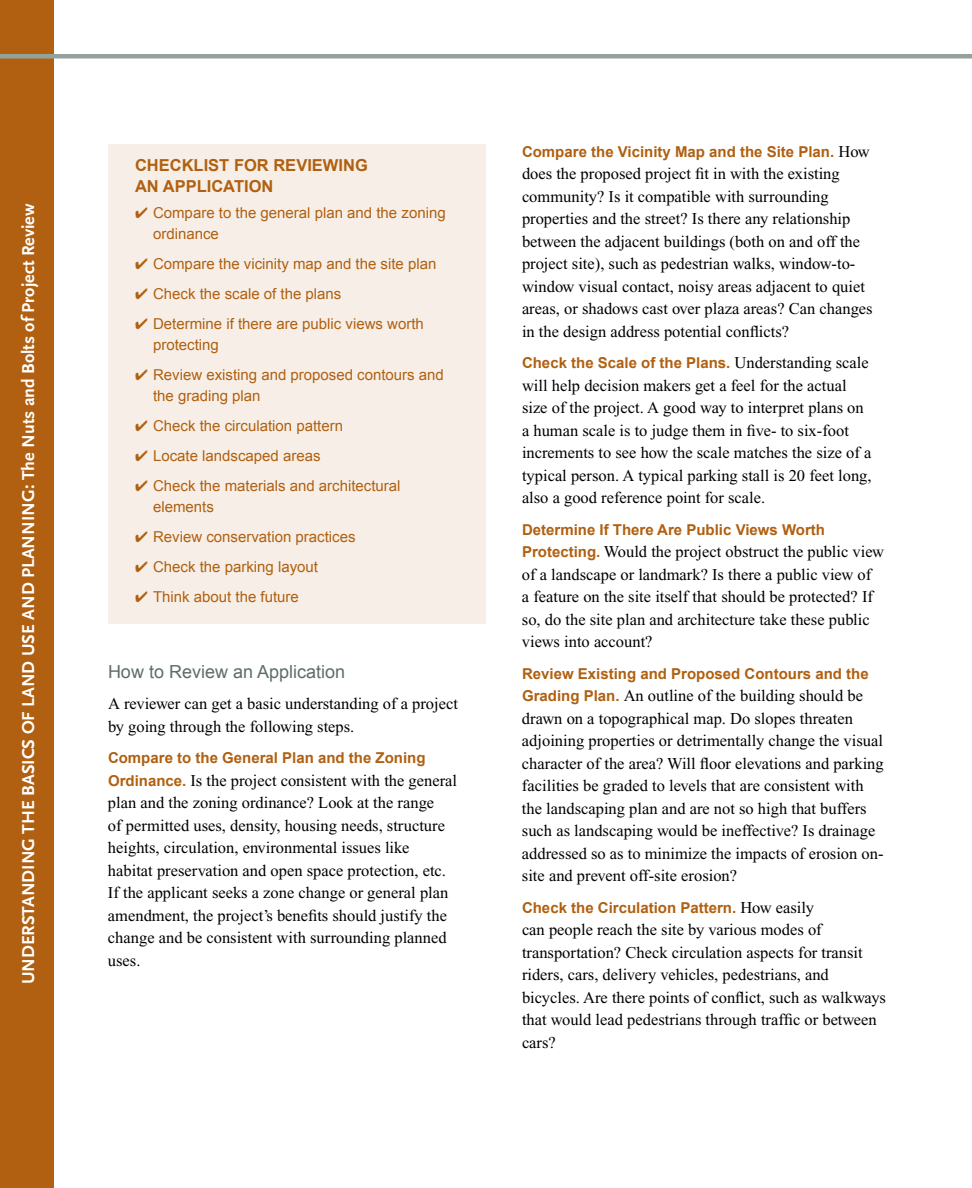
<style>
.page{position:relative;width:972px;height:1188px;background:#fff}
.page>*{position:absolute;margin:0;border:0;box-sizing:border-box;transform-origin:0 0}
.t1{font:700 18px "Scala Sans";color:#fff}
.t2{font:18px "Arial";color:#5e6e66}
.t3{font:16.5px/22.5px "Times New Roman";color:#000}
.t4{font:700 16.5px "Arial";color:#b06010}
.t5{font:15px/21px "Arial";color:#b06010}
.t6{font:700 15px "Arial";color:#b06010}
.s1{font-family:"Arial";font-weight:700;font-size:15px;color:#b06010}
.s2{font-family:"Times New Roman";font-weight:400;font-size:16.5px;color:#000}
</style>
<div class="page">
<div style="left:0;top:0;width:54px;height:1188px;background:#b06010"></div>
<hr style="left:0;top:54px;width:972px;height:4px;background:#94a29b">
<div style="left:108px;top:144px;width:378px;height:480px;background:#f7efe7"></div>
<p class="t1" style="left:19px;top:984px;width:782px;rotate:-90deg">Understanding the Basics of Land Use and Planning: The N uts and Bolts of Project Review</p>
<p class="t4" style="left:135px;top:155px;width:78px">Checklist</p>
<p class="t4" style="left:234px;top:155px;width:62px">for Reviewi</p>
<p class="t4" style="left:343px;top:155px;width:23px">ng</p>
<p class="t4" style="left:135px;top:176px;width:82px">an App licatio</p>
<p class="t4" style="left:262px;top:176px;width:13px">n</p>
<p class="t5" style="left:153px;top:202px;width:294px;text-indent:-18px">✔ Compare to the general plan and the zoning ordinance</p>
<p class="t5" style="left:135px;top:253px;width:303px">✔ Compare the vicinity map and the site plan</p>
<p class="t5" style="left:135px;top:283px;width:208px">✔ Check the scale of the plans</p>
<p class="t5" style="left:153px;top:313px;width:272px;text-indent:-18px">✔ Determine if there are public views worth protecting</p>
<p class="t5" style="left:153px;top:364px;width:292px;text-indent:-18px">✔ Review existing and proposed contours and the grading plan</p>
<p class="t5" style="left:135px;top:415px;width:210px">✔ Check the circulation pattern</p>
<p class="t5" style="left:135px;top:445px;width:187px">✔ Locate landscaped areas</p>
<p class="t5" style="left:153px;top:475px;width:249px;text-indent:-18px">✔ Check the materials and architectural elements</p>
<p class="t5" style="left:135px;top:526px;width:222px">✔ Review conservation practices</p>
<p class="t5" style="left:135px;top:556px;width:185px">✔ Check the parking layout</p>
<p class="t5" style="left:135px;top:586px;width:165px">✔ Think about the future</p>
<p class="t2" style="left:108px;top:660px;width:239px">How to Review an Application</p>
<p class="t3" style="left:108px;top:693px;width:352px">A reviewer can get a basic understanding of a project by going through the following steps.</p>
<p class="t6" style="left:108px;top:748px;width:319px">Compare to the General Plan and the Zoning</p>
<p class="t3" style="left:108px;top:769px;width:351px"><span class="s1">Ordinance.</span> Is the project consistent with the general plan and the zoning ordinance? Look at the range<br>of permitted uses, density, housing needs, structure heights, circulation, environmental issues like habitat preservation and open space protection, etc.<br>If the applicant seeks a zone change or general plan amendment, the project’s benefits should justify the change and be consistent with surrounding planned uses.</p>
<p class="t6" style="left:522px;top:142px;width:349px">Compare the Vicinity Map and the Site Plan. <span class="s2">How</span></p>
<p class="t3" style="left:522px;top:163px;width:352px">does the proposed project fit in with the existing community? Is it compatible with surrounding properties and the street? Is there any relationship between the adjacent buildings (both on and off the project site), such as pedestrian walks, window-to&shy;window visual contact, noisy areas adjacent to quiet areas, or shadows cast over plaza areas? Can changes in the design address potential conflicts?</p>
<p class="t6" style="left:522px;top:353px;width:348px">Check the Scale of the Plans. <span class="s2">Understanding scale</span></p>
<p class="t3" style="left:522px;top:374px;width:351px">will help decision makers get a feel for the actual size of the project. A good way to interpret plans on a human scale is to judge them in five- to six-foot increments to see how the scale matches the size of a typical person. A typical parking stall is 20 feet long, also a good reference point for scale.</p>
<p class="t6" style="left:522px;top:520px;width:305px">Determine If There Are Public Views Worth</p>
<p class="t3" style="left:522px;top:541px;width:364px"><span class="s1">Protecting.</span> Would the project obstruct the public view of a landscape or landmark? Is there a public view of<br>a feature on the site itself that should be protected? If so, do the site plan and architecture take these public views into account?</p>
<p class="t6" style="left:522px;top:664px;width:348px">Review Existing and Proposed Contours and the</p>
<p class="t3" style="left:522px;top:685px;width:363px"><span class="s1">Grading Plan.</span> An outline of the building should be drawn on a topographical map. Do slopes threaten adjoining properties or detrimentally change the visual character of the area? Will floor elevations and parking facilities be graded to levels that are consistent with the landscaping plan and are not so high that buffers such as landscaping would be ineffective? Is drainage addressed so as to minimize the impacts of erosion on&shy;site and prevent off-site erosion?</p>
<p class="t6" style="left:522px;top:898px;width:294px">Check the Circulation Pattern. <span class="s2">How easily</span></p>
<p class="t3" style="left:522px;top:919px;width:366px">can people reach the site by various modes of transportation? Check circulation aspects for transit riders, cars, delivery vehicles, pedestrians, and bicycles. Are there points of conflict, such as walkways that would lead pedestrians through traffic or between cars?</p>
</div>
